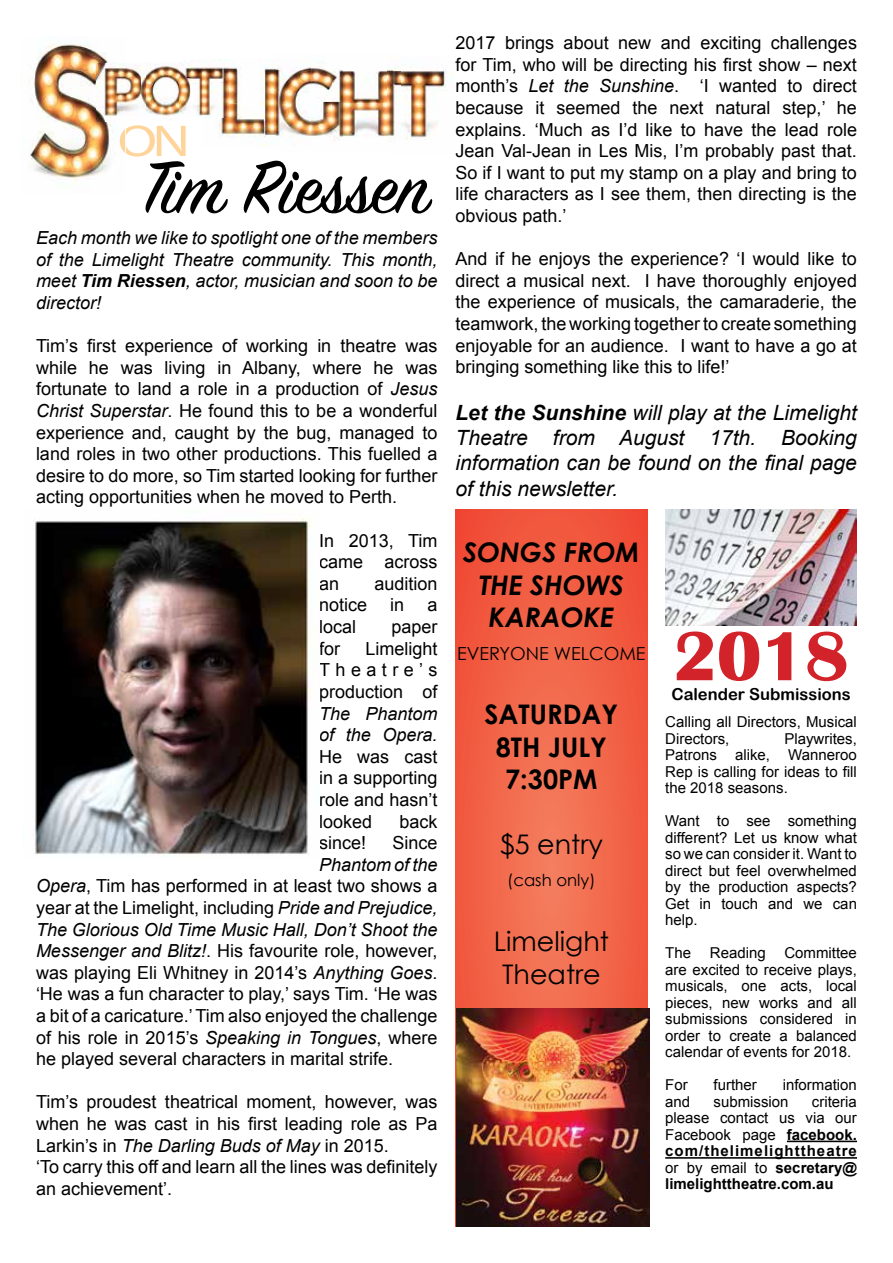
<style>
.page{position:relative;width:893px;height:1263px;background:#fff}
.page>*{position:absolute;margin:0;border:0;box-sizing:border-box;transform-origin:0 0}
.t1{font:82.5px "Sign Painter House Script";color:#000}
.t2{font:700 72px "Britannic";color:#d2232a}
.t3{font:44.85px "Myriad Pro";color:#ffd49a;scale:1.27 1}
.t4{font:italic 700 27px/32.4px "Century Gothic";color:#000;text-align:center}
.t5{font:27px/32.4px "Century Gothic";color:#000;text-align:center}
.t6{font:700 27px/32.4px "Century Gothic";color:#000;text-align:center}
.t7{font:italic 21px/25.2px "Arial";color:#000;text-align:justify}
.t8{font:18px/21.6px "Arial";color:#000;text-align:justify}
.t9{font:italic 18px/21.6px "Arial";color:#000;text-align:justify}
.t10{font:18px "Century Gothic";color:#000}
.t11{font:16.5px "Arial Rounded MT Bold";color:#000}
.t12{font:16.5px "Century Gothic";color:#000}
.t13{font:15px/16.5px "Arial";color:#000;text-align:justify}
.t14{font:700 15px/16.5px "Arial";letter-spacing:.07em;color:#000;text-align:justify}
.s1{font-weight:700}
.s2{font-style:italic}
.s3{font-weight:400}
</style>
<div class="page">
<img style="left:125px;top:63px;width:17px;height:49px">
<img style="left:146px;top:63px;width:33px;height:53px">
<img style="left:142px;top:76px;width:4px;height:38px">
<img style="left:190px;top:64px;width:12px;height:52px">
<img style="left:179px;top:62px;width:11px;height:52px">
<img style="left:202px;top:59px;width:38px;height:44px">
<img style="left:202px;top:103px;width:41px;height:35px">
<img style="left:243px;top:67px;width:31px;height:79px">
<img style="left:401px;top:67px;width:51px;height:38px">
<img style="left:401px;top:105px;width:37px;height:35px">
<img style="left:311px;top:63px;width:76px;height:39px">
<img style="left:311px;top:102px;width:76px;height:35px">
<img style="left:387px;top:68px;width:14px;height:70px">
<img style="left:274px;top:67px;width:37px;height:74px">
<img style="left:332px;top:63px;width:11px;height:78px">
<img style="left:30px;top:44px;width:95px;height:136px">
<img style="left:120px;top:126px;width:5px;height:30px">
<img style="left:120px;top:129px;width:5px;height:24px">
<img style="left:665px;top:510px;width:192px;height:116px">
<img style="left:33px;top:518px;width:278px;height:337px">
<hr style="left:787px;top:1140px;width:70px;height:2px;background:#000">
<hr style="left:665px;top:1157px;width:192px;height:2px;background:#000">
<svg style="left:455px;top:510px;width:192px;height:717px;background:#f16246"></svg>
<img style="left:456px;top:1009px;width:193px;height:218px">
<h3 class="t3" style="left:118px;top:113px;width:58px">ON</h3>
<h1 class="t1" style="left:142px;top:137px;width:289px">Tim Riessen</h1>
<p class="t9" style="left:36px;top:227px;width:403px">Each month we like to spotlight one of the members of the Limelight Theatre community. This month, meet <span class="s1">Tim Riessen</span>, actor, musician and soon to be director!</p>
<p class="t8" style="left:36px;top:335px;width:403px">Tim’s first experience of working in theatre was while he was living in Albany, where he was fortunate to land a role in a production of <span class="s2">Jesus Christ Superstar</span>. He found this to be a wonderful experience and, caught by the bug, managed to land roles in two other productions. This fuelled a desire to do more, so Tim started looking for further acting opportunities when he moved to Perth.</p>
<p class="t8" style="left:319px;top:530px;width:120px">In 2013, Tim came across an</p>
<p class="t8" style="left:374px;top:573px;width:65px">audition</p>
<p class="t8" style="left:319px;top:594px;width:50px">notice</p>
<p class="t8" style="left:390px;top:594px;width:16px">in</p>
<p class="t8" style="left:427px;top:594px;width:12px">a</p>
<p class="t8" style="left:319px;top:616px;width:39px">local</p>
<p class="t8" style="left:391px;top:616px;width:48px">paper</p>
<p class="t8" style="left:319px;top:638px;width:23px">for</p>
<p class="t8" style="left:319px;top:638px;width:120px;text-indent:46px">Limelight Theatre’s production of</p>
<p class="t9" style="left:319px;top:703px;width:120px">The Phantom of the Opera.</p>
<p class="t8" style="left:319px;top:746px;width:120px">He was cast in a supporting role and hasn’t looked</p>
<p class="t8" style="left:399px;top:810px;width:40px">back</p>
<p class="t8" style="left:319px;top:832px;width:49px">since!</p>
<p class="t8" style="left:392px;top:832px;width:47px">Since</p>
<p class="t8" style="left:36px;top:854px;width:403px;text-indent:283px"><span class="s2">Phantom of the Opera</span>, Tim has performed in at least two shows a year at the Limelight, including <span class="s2">Pride and Prejudice, The Glorious Old Time Music Hall, Don’t Shoot the Messenger and Blitz!</span>. His favourite role, however, was playing Eli Whitney in 2014’s <span class="s2">Anything Goes</span>. ‘He was a fun character to play,’ says Tim. ‘He was a bit of a caricature.’ Tim also enjoyed the challenge of his role in 2015’s <span class="s2">Speaking in Tongues</span>, where he played several characters in marital strife.</p>
<p class="t8" style="left:36px;top:1091px;width:403px;text-align:left">Tim’s proudest theatrical moment, however, was when he was cast in his first leading role as Pa Larkin’s in <span class="s2">The Darling Buds of May</span> in 2015.<br>‘To carry this off and learn all the lines was definitely an achievement’.</p>
<p class="t8" style="left:455px;top:32px;width:403px">2017 brings about new and exciting challenges for Tim, who will be directing his first show – next month’s <span class="s2">Let the Sunshine</span>. ‘I wanted to direct because it seemed the next natural step,’ he explains. ‘Much as I’d like to have the lead role Jean Val-Jean in Les Mis, I’m probably past that.<br>So if I want to put my stamp on a play and bring to life characters as I see them, then directing is the obvious path.’</p>
<p class="t8" style="left:455px;top:248px;width:403px">And if he enjoys the experience? ‘I would like to direct a musical next. I have thoroughly enjoyed the experience of musicals, the camaraderie, the teamwork, the working together to create something enjoyable for an audience. I want to have a go at bringing something like this to life!’</p>
<p class="t7" style="left:455px;top:400px;width:403px"><span class="s1">Let the Sunshine</span> will play at the Limelight Theatre from August 17th. Booking information can be found on the final page of this newsletter.</p>
<h3 class="t4" style="left:463px;top:535px;width:178px">SONGS FROM<br>THE SHOWS<br>KARAOKE</h3>
<p class="t10" style="left:457px;top:642px;width:190px">EVERYONE WELCOME</p>
<h3 class="t6" style="left:484px;top:698px;width:135px">SATURDAY<br>8TH JULY<br>7:30PM</h3>
<h3 class="t5" style="left:500px;top:828px;width:105px">$5 entry</h3>
<p class="t12" style="left:507px;top:870px;width:90px">(cash only)</p>
<h3 class="t5" style="left:494px;top:925px;width:117px">Limelight<br>Theatre</h3>
<h2 class="t2" style="left:673px;top:616px;width:177px">2018</h2>
<p class="t11" style="left:671px;top:684px;width:181px">Calender Submissions</p>
<p class="t13" style="left:665px;top:714px;width:193px">Calling all Directors, Musical<br>Directors,</p>
<p class="t13" style="left:665px;top:730px;width:193px;text-indent:119px">Playwrites, Patrons alike, Wanneroo Rep is calling for ideas to fill the 2018 seasons.</p>
<p class="t13" style="left:665px;top:813px;width:193px">Want to see something different? Let us know what so we can consider it. Want to direct but feel overwhelmed by the production aspects?<br>Get in touch and we can help.</p>
<p class="t13" style="left:665px;top:945px;width:27px">The</p>
<p class="t13" style="left:710px;top:945px;width:57px">Reading</p>
<p class="t13" style="left:665px;top:945px;width:193px;text-indent:119px">Committee are excited to receive plays, musicals, one acts, local pieces, new works and all submissions considered in order to create a balanced calendar of events for 2018.</p>
<p class="t13" style="left:665px;top:1077px;width:24px">For</p>
<p class="t13" style="left:714px;top:1077px;width:45px">further</p>
<p class="t13" style="left:783px;top:1077px;width:76px">information</p>
<p class="t13" style="left:665px;top:1093px;width:27px">and</p>
<p class="t13" style="left:714px;top:1093px;width:77px">submission</p>
<p class="t14" style="left:665px;top:1094px;width:193px;text-indent:147px"><span class="s3">criteria please contact us via our Facebook page</span> facebook. com/thelimelighttheatre <span class="s3">or by email to</span> secretary@ limelighttheatre.com.au</p>
</div>
